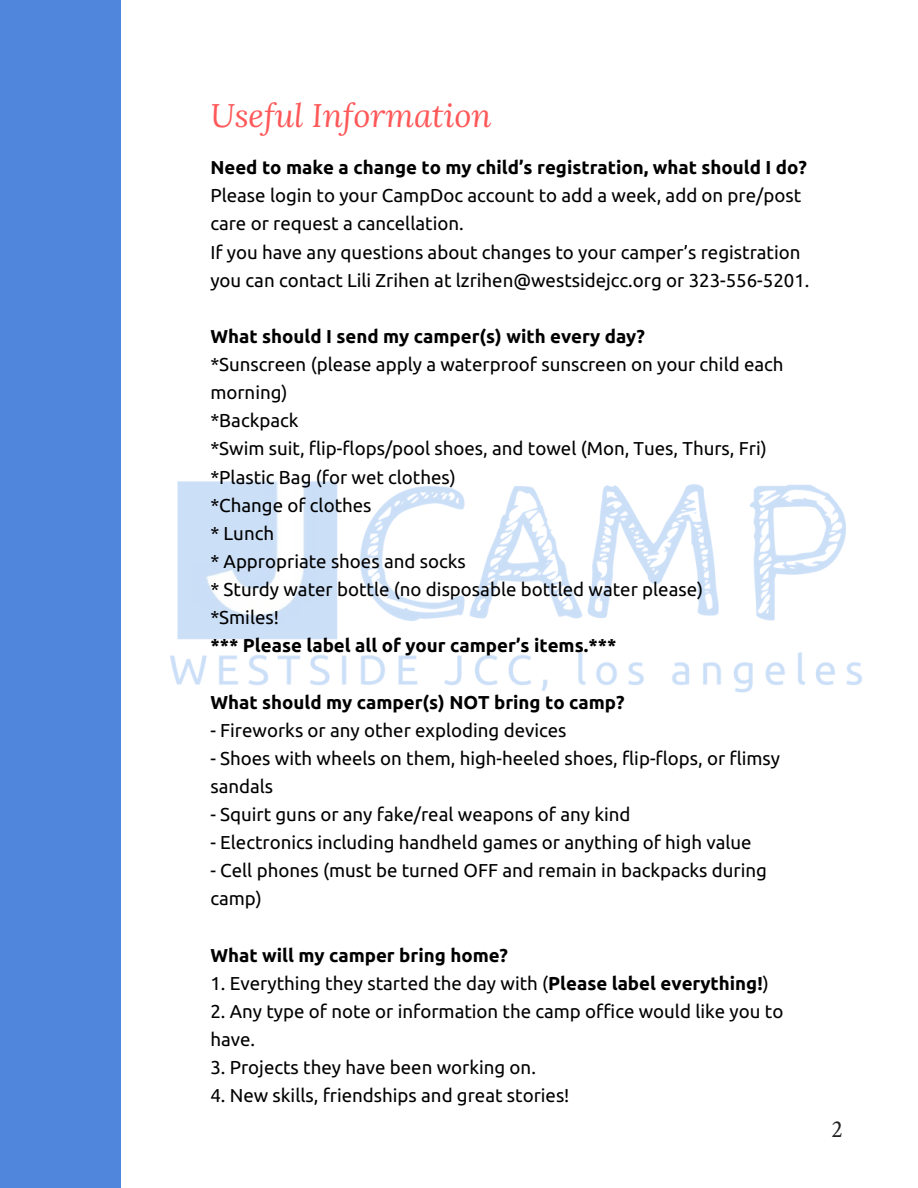
<style>
.page{position:relative;width:918px;height:1188px;background:#fff}
.page>*{position:absolute;margin:0;border:0;box-sizing:border-box;transform-origin:0 0}
.t1{font:italic 32.7px "Lora";color:#ff5859}
.t2{font:24.9px "Crimson Text";color:#222}
.t3{font:18.75px/28.2px "Ubuntu";color:#000}
.t4{font:700 18.75px "Ubuntu";color:#000}
.s1{font-weight:700}
</style>
<div class="page">
<div style="left:0;top:0;width:120px;height:1188px;background:#5087dd"></div>
<img style="left:120px;top:382px;width:742px;height:400px">
<h1 class="t1" style="left:210px;top:96px;width:283px">Useful Information</h1>
<p class="t4" style="left:210px;top:157px;width:598px">Need to make a change to my child’s registration, what should I do?</p>
<p class="t3" style="left:210px;top:181px;width:601px">Please login to your CampDoc account to add a week, add on pre/post care or request a cancellation.<br>If you have any questions about changes to your camper’s registration you can contact Lili Zrihen at lzrihen@westsidejcc.org or 323-556-5201.</p>
<p class="t4" style="left:210px;top:325px;width:436px">What should I send my camper(s) with every day?</p>
<p class="t3" style="left:210px;top:350px;width:575px">*Sunscreen (please apply a waterproof sunscreen on your child each morning)<br>*Backpack<br>*Swim suit, flip-flops/pool shoes, and towel (Mon, Tues, Thurs, Fri) *Plastic Bag (for wet clothes)<br>*Change of clothes<br>* Lunch<br>* Appropriate shoes and socks<br>* Sturdy water bottle (no disposable bottled water please)<br>*Smiles!</p>
<p class="t4" style="left:210px;top:635px;width:408px">*** Please label all of your camper’s items.***</p>
<p class="t4" style="left:210px;top:691px;width:416px">What should my camper(s) NOT bring to camp?</p>
<p class="t3" style="left:210px;top:716px;width:358px">- Fireworks or any other exploding devices</p>
<p class="t3" style="left:210px;top:744px;width:571px">- Shoes with wheels on them, high-heeled shoes, flip-flops, or flimsy sandals</p>
<p class="t3" style="left:210px;top:800px;width:422px">- Squirt guns or any fake/real weapons of any kind</p>
<p class="t3" style="left:210px;top:828px;width:543px">- Electronics including handheld games or anything of high value</p>
<p class="t3" style="left:210px;top:856px;width:558px">- Cell phones (must be turned OFF and remain in backpacks during camp)</p>
<p class="t4" style="left:210px;top:944px;width:299px">What will my camper bring home?</p>
<p class="t3" style="left:210px;top:969px;width:560px">1. Everything they started the day with (<span class="s1">Please label everything!</span>)</p>
<p class="t3" style="left:210px;top:997px;width:575px">2. Any type of note or information the camp office would like you to have.</p>
<p class="t3" style="left:210px;top:1053px;width:327px">3. Projects they have been working on.</p>
<p class="t3" style="left:210px;top:1081px;width:361px">4. New skills, friendships and great stories!</p>
<h2 class="t2" style="left:831px;top:1112px;width:13px">2</h2>
</div>
